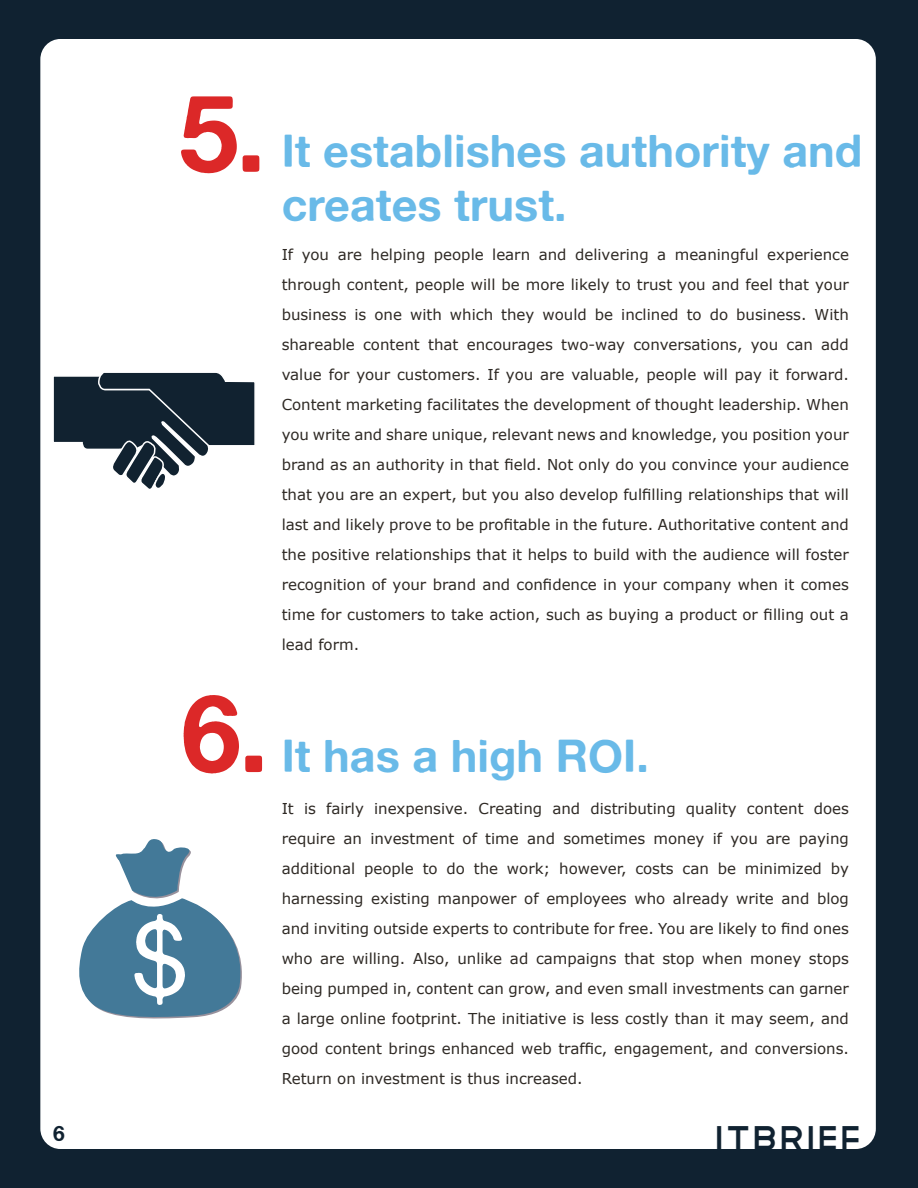
<style>
.page{position:relative;width:918px;height:1188px;background:#102231}
.page>*{position:absolute;margin:0;border:0;box-sizing:border-box;transform-origin:0 0}
.t1{font:108px "Alte Haas Grotesk Bold";color:#dc2828}
.t2{font:102px "Alte Haas Grotesk";color:#fff}
.t3{font:45px/54px "Alte Haas Grotesk Bold";color:#69bae8}
.t4{font:45px "Telegrafico";color:#102231}
.t5{font:21px "Alte Haas Grotesk Bold";color:#102231}
.t6{font:15px/30px "Verdana";color:#2e2924;text-align:justify}
</style>
<div class="page">
<div style="left:40px;top:39px;width:836px;height:1110px;background:#fff;border-radius:20px"></div>
<svg style="left:79px;top:839px;width:163px;height:180px"></svg>
<svg style="left:53px;top:372px;width:202px;height:117px"></svg>
<h1 class="t1" style="left:179px;top:67px;width:89px">5.</h1>
<h1 class="t1" style="left:181px;top:667px;width:89px">6.</h1>
<h2 class="t2" style="left:131px;top:898px;width:58px">$</h2>
<h3 class="t3" style="left:282px;top:123px;width:582px">It establishes authority and creates trust.</h3>
<p class="t6" style="left:282px;top:239px;width:569px">If you are helping people learn and delivering a meaningful experience through content, people will be more likely to trust you and feel that your business is one with which they would be inclined to do business. With shareable content that encourages two-way conversations, you can add value for your customers. If you are valuable, people will pay it forward.<br>Content marketing facilitates the development of thought leadership. When you write and share unique, relevant news and knowledge, you position your brand as an authority in that field. Not only do you convince your audience that you are an expert, but you also develop fulfilling relationships that will last and likely prove to be profitable in the future. Authoritative content and the positive relationships that it helps to build with the audience will foster recognition of your brand and confidence in your company when it comes time for customers to take action, such as buying a product or filling out a lead form.</p>
<h3 class="t3" style="left:282px;top:728px;width:369px">It has a high ROI.</h3>
<p class="t6" style="left:282px;top:794px;width:569px">It is fairly inexpensive. Creating and distributing quality content does require an investment of time and sometimes money if you are paying additional people to do the work; however, costs can be minimized by harnessing existing manpower of employees who already write and blog and inviting outside experts to contribute for free. You are likely to find ones who are willing. Also, unlike ad campaigns that stop when money stops being pumped in, content can grow, and even small investments can garner a large online footprint. The initiative is less costly than it may seem, and good content brings enhanced web traffic, engagement, and conversions.<br>Return on investment is thus increased.</p>
<h3 class="t5" style="left:53px;top:1121px;width:13px">6</h3>
<h3 class="t4" style="left:714px;top:1108px;width:150px">ITBRIEF</h3>
</div>
